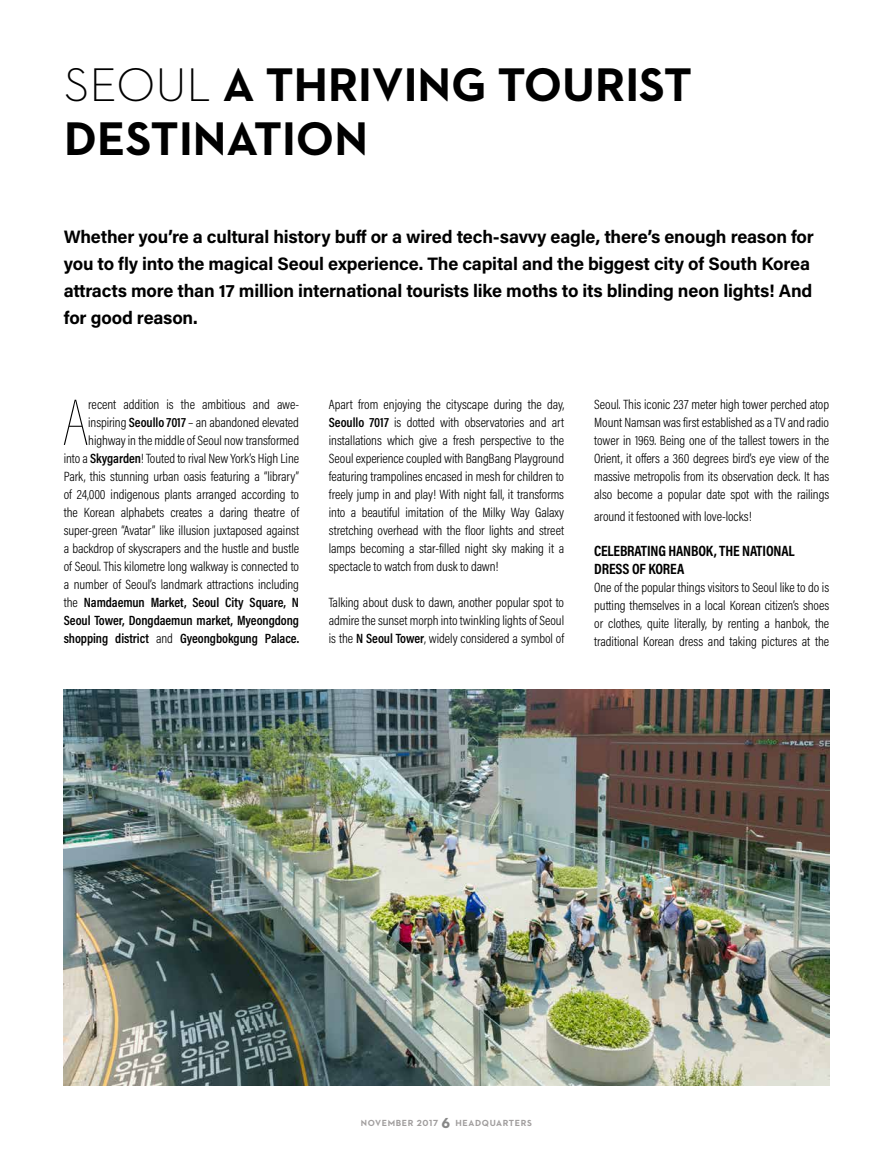
<style>
.page{position:relative;width:893px;height:1149px;background:#fff}
.page>*{position:absolute;margin:0;border:0;box-sizing:border-box;transform-origin:0 0}
.t1{font:100 66.45px "Acumin Pro Cond";color:#000}
.t2{font:700 48px/54px "Neutraface 2 Text";color:#000}
.t3{font:700 18px/27px "Acumin Pro";letter-spacing:-.01em;color:#000}
.t4{font:700 15px/18px "Acumin Pro Cond";letter-spacing:-.01em;color:#000}
.t5{font:300 13.5px/18px "Acumin Pro Cond";letter-spacing:-.005em;color:#000;text-align:justify}
.t6{font:700 9px "Neutraface 2 Text";letter-spacing:.07em;color:#a19e9e}
.s1{font-weight:300}
.s2{font-weight:600}
.s3{font-size:16.5px;color:#878787}
</style>
<div class="page">
<img style="left:64px;top:689px;width:765px;height:395px">
<h2 class="t2" style="left:64px;top:57px;width:630px"><span class="s1">SEOUL</span> A THRIVING TOURIST<br>DESTINATION</h2>
<p class="t3" style="left:64px;top:222px;width:752px">Whether you’re a cultural history buff or a wired tech-savvy eagle, there’s enough reason for you to fly into the magical Seoul experience. The capital and the biggest city of South Korea attracts more than 17 million international tourists like moths to its blinding neon lights! And for good reason.</p>
<p class="t5" style="left:64px;top:395px;width:237px;text-align:right">recent addition is the ambitious and awe&shy;inspiring <span class="s2">Seoullo 7017</span> – an abandoned elevated highway in the middle of Seoul now transformed<br>into a <span class="s2">Skygarden</span>! Touted to rival New York’s High Line Park, this stunning urban oasis featuring a “library” of 24,000 indigenous plants arranged according to the Korean alphabets creates a daring theatre of super-green “Avatar” like illusion juxtaposed against a backdrop of skyscrapers and the hustle and bustle of Seoul. This kilometre long walkway is connected to a number of Seoul’s landmark attractions including the <span class="s2">Namdaemun Market, Seoul City Square, N Seoul Tower, Dongdaemun market, Myeongdong shopping district</span> and <span class="s2">Gyeongbokgung Palace.</span></p>
<p class="t5" style="left:329px;top:395px;width:237px">Apart from enjoying the cityscape during the day, <span class="s2">Seoullo 7017</span> is dotted with observatories and art installations which give a fresh perspective to the Seoul experience coupled with BangBang Playground featuring trampolines encased in mesh for children to freely jump in and play! With night fall, it transforms into a beautiful imitation of the Milky Way Galaxy stretching overhead with the floor lights and street lamps becoming a star-filled night sky making it a spectacle to watch from dusk to dawn!</p>
<h1 class="t1" style="left:63px;top:381px;width:28px">A</h1>
<p class="t5" style="left:329px;top:593px;width:237px">Talking about dusk to dawn, another popular spot to admire the sunset morph into twinkling lights of Seoul is the <span class="s2">N Seoul Tower</span>, widely considered a symbol of</p>
<p class="t5" style="left:594px;top:395px;width:236px">Seoul. This iconic 237 meter high tower perched atop Mount Namsan was first established as a TV and radio tower in 1969. Being one of the tallest towers in the Orient, it offers a 360 degrees bird’s eye view of the massive metropolis from its observation deck. It has also become a popular date spot with the railings</p>
<p class="t5" style="left:594px;top:506px;width:159px">around it festooned with love-locks!</p>
<p class="t4" style="left:594px;top:541px;width:202px">CELEBRATING HANBOK, THE NATIONAL<br>DRESS OF KOREA</p>
<p class="t5" style="left:594px;top:577px;width:236px">One of the popular things visitors to Seoul like to do is putting themselves in a local Korean citizen’s shoes or clothes, quite literally, by renting a hanbok, the traditional Korean dress and taking pictures at the</p>
<p class="t6" style="left:361px;top:1117px;width:172px">NOVEMBER 2017 <span class="s3">6</span> HEADQUARTERS</p>
</div>
